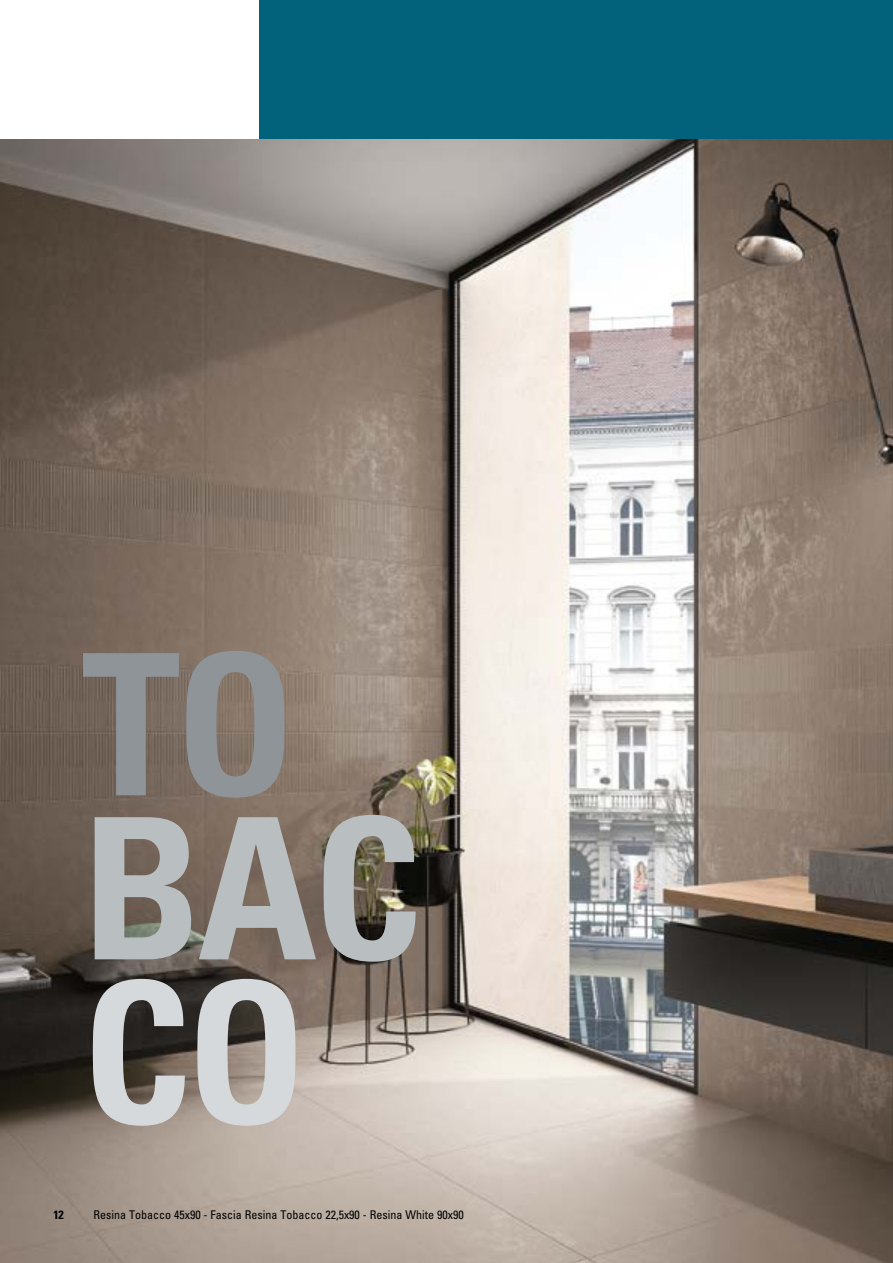
<style>
.page{position:relative;width:893px;height:1263px;background:#fff}
.page>*{position:absolute;margin:0;border:0;box-sizing:border-box;transform-origin:0 0}
.t1{font:700 condensed 196.95px "Univers LT Std";color:#b9bec1}
.t2{font:700 condensed 196.95px "Univers LT Std";color:#8e9498}
.t3{font:700 condensed 196.95px "Univers LT Std";color:#d5d9db}
.t4{font:condensed 12px "Univers LT Std";color:#000}
.t5{font:700 condensed 12px "Univers LT Std";color:#000}
</style>
<div class="page">
<div style="left:259px;top:0;width:634px;height:170px;background:#02627c"></div>
<img style="left:0;top:139px;width:893px;height:1124px">
<h1 class="t2" style="left:82px;top:604px;width:215px">TO</h1>
<h1 class="t1" style="left:82px;top:768px;width:342px">BAC</h1>
<h1 class="t3" style="left:82px;top:932px;width:226px">CO</h1>
<p class="t5" style="left:53px;top:1207px;width:12px">12</p>
<p class="t4" style="left:94px;top:1207px;width:372px">Resina Tobacco 45x90 - Fascia Resina Tobacco 22,5x90 - Resina White 90x90</p>
</div>
